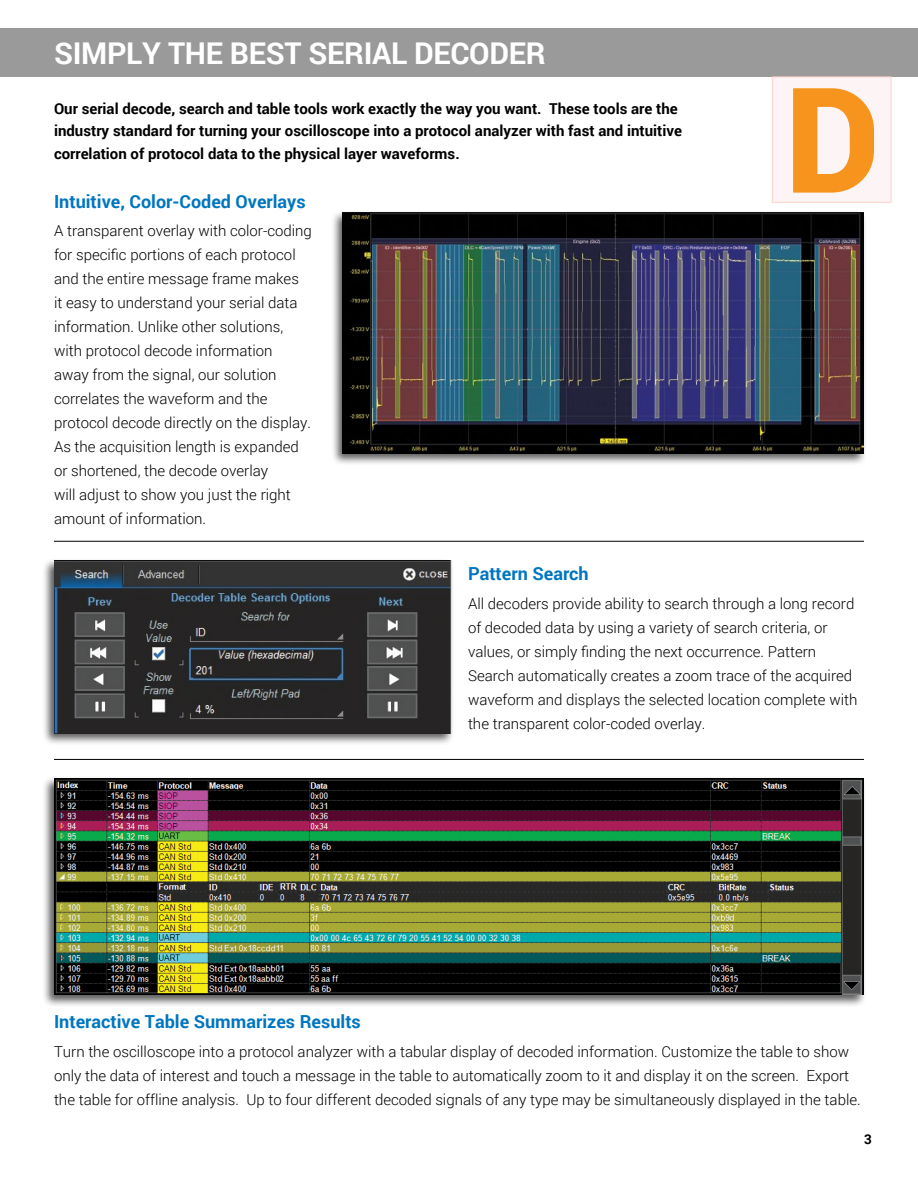
<style>
.page{position:relative;width:918px;height:1188px;background:#fff}
.page>*{position:absolute;margin:0;border:0;box-sizing:border-box;transform-origin:0 0}
.t1{font:900 146.7px "Roboto";color:#f7941e}
.t2{font:700 30px "Roboto";letter-spacing:-.01em;color:#fff}
.t3{font:700 18px "Roboto";color:#0076c0}
.t4{font:300 15px/24px "Roboto";color:#000}
.t5{font:700 15px/22.5px "Roboto";color:#000}
.t6{font:700 13.5px "Roboto";color:#000}
</style>
<div class="page">
<div style="left:0;top:28px;width:918px;height:49px;background:#9a9a9a"></div>
<div style="left:772px;top:77px;width:119px;height:125px;background:#fdf5f5;border:1px solid #fed1cb"></div>
<div style="left:42px;top:558px;width:412px;height:188px;background:#000;opacity:.65"></div>
<img style="left:54px;top:561px;width:397px;height:172px">
<div style="left:42px;top:776px;width:825px;height:231px;background:#000;opacity:.65"></div>
<img style="left:54px;top:779px;width:810px;height:216px">
<hr style="left:54px;top:541px;width:810px;height:1px;background:#000">
<hr style="left:54px;top:759px;width:810px;height:1px;background:#000">
<div style="left:331px;top:210px;width:536px;height:256px;background:#000;opacity:.65"></div>
<img style="left:343px;top:213px;width:521px;height:241px">
<h2 class="t2" style="left:54px;top:32px;width:493px">SIMPLY THE BEST SERIAL DECODER</h2>
<p class="t5" style="left:54px;top:97px;width:630px">Our serial decode, search and table tools work exactly the way you want. These tools are the industry standard for turning your oscilloscope into a protocol analyzer with fast and intuitive correlation of protocol data to the physical layer waveforms.</p>
<p class="t3" style="left:54px;top:189px;width:253px">Intuitive, Color-Coded Overlays</p>
<p class="t4" style="left:54px;top:219px;width:259px">A transparent overlay with color-coding for specific portions of each protocol and the entire message frame makes<br>it easy to understand your serial data information. Unlike other solutions, with protocol decode information<br>away from the signal, our solution correlates the waveform and the protocol decode directly on the display.<br>As the acquisition length is expanded or shortened, the decode overlay<br>will adjust to show you just the right amount of information.</p>
<h1 class="t1" style="left:785px;top:37px;width:97px">D</h1>
<p class="t3" style="left:468px;top:561px;width:122px">Pattern Search</p>
<p class="t4" style="left:468px;top:591px;width:391px">All decoders provide ability to search through a long record of decoded data by using a variety of search criteria, or values, or simply finding the next occurrence. Pattern Search automatically creates a zoom trace of the acquired waveform and displays the selected location complete with the transparent color-coded overlay.</p>
<p class="t3" style="left:54px;top:1009px;width:308px">Interactive Table Summarizes Results</p>
<p class="t4" style="left:54px;top:1039px;width:808px">Turn the oscilloscope into a protocol analyzer with a tabular display of decoded information. Customize the table to show only the data of interest and touch a message in the table to automatically zoom to it and display it on the screen. Export the table for offline analysis. Up to four different decoded signals of any type may be simultaneously displayed in the table.</p>
<p class="t6" style="left:864px;top:1130px;width:9px">3</p>
</div>
